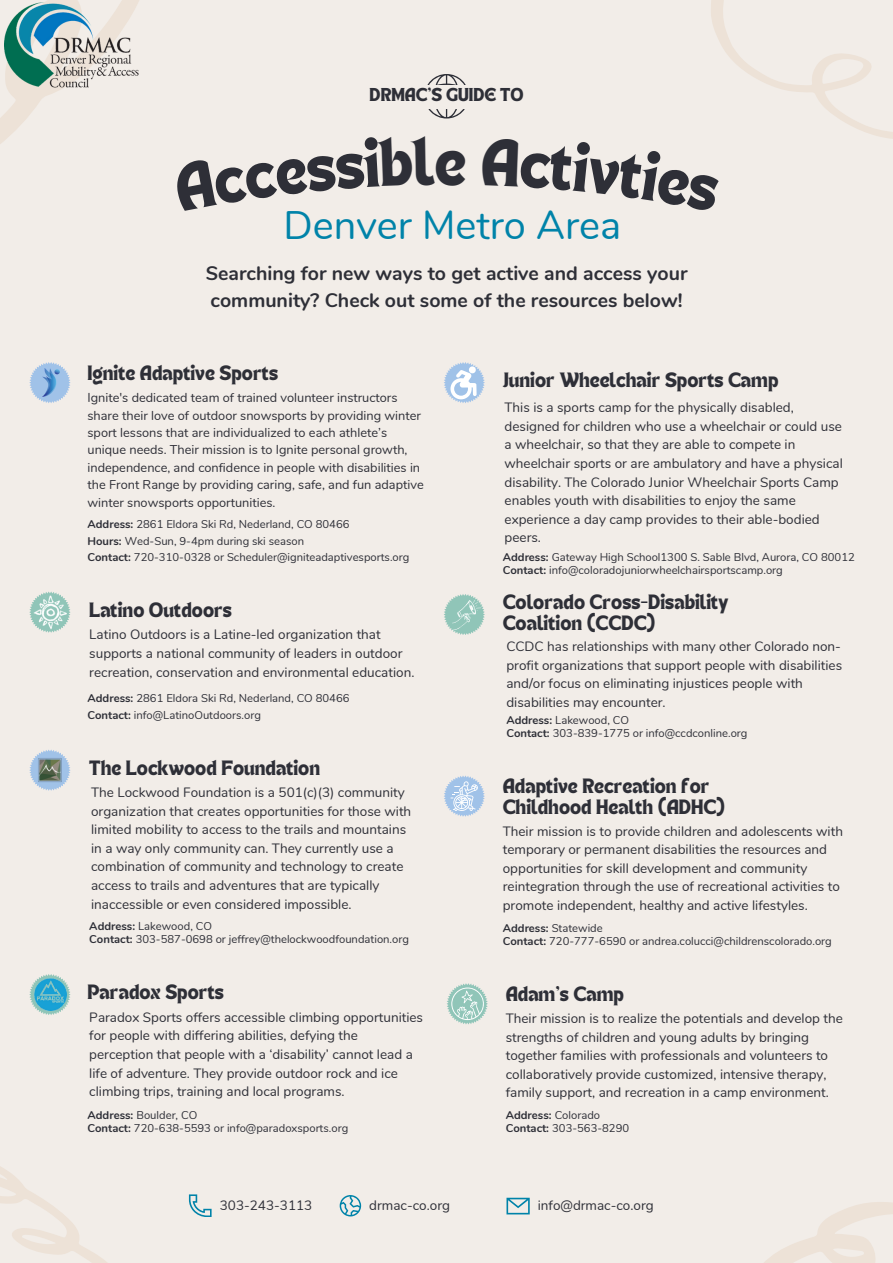
<style>
.page{position:relative;width:893px;height:1263px;background:#f2ede8}
.page>*{position:absolute;margin:0;border:0;box-sizing:border-box;transform-origin:0 0}
.t1{font:48px "TANHEADLINE";color:#2e2f37}
.t2{font:39.75px "Nunito";color:#0083a9}
.t3{font:700 19.5px/27px "Nunito";color:#2e2f37}
.t4{font:15px/20.9px "TANHEADLINE";color:#2e2f37}
.t5{font:13.5px/18.6px "Nunito";color:#2e2f37}
.t6{font:13.5px "TANHEADLINE";color:#2e2f37}
.t7{font:12.75px/17.4px "Nunito";color:#2e2f37}
.t8{font:11.25px "Nunito";color:#2e2f37}
.t9{font:700 11.25px "Nunito";color:#2e2f37}
.s1{font-weight:700}
.s2{font-weight:400}
</style>
<div class="page">
<svg style="left:427px;top:74px;width:39px;height:44px"></svg>
<svg style="left:0;top:1166px;width:107px;height:97px"></svg>
<svg style="left:0;top:0;width:139px;height:144px"></svg>
<svg style="left:764px;top:1202px;width:129px;height:61px"></svg>
<svg style="left:340px;top:1195px;width:21px;height:21px"></svg>
<svg style="left:189px;top:1194px;width:22px;height:23px"></svg>
<svg style="left:506px;top:1198px;width:23px;height:16px"></svg>
<svg style="left:29px;top:362px;width:41px;height:41px"></svg>
<img style="left:42px;top:368px;width:20px;height:29px">
<svg style="left:444px;top:594px;width:41px;height:41px"></svg>
<svg style="left:29px;top:591px;width:41px;height:41px"></svg>
<img style="left:33px;top:594px;width:34px;height:36px">
<svg style="left:29px;top:749px;width:41px;height:41px"></svg>
<img style="left:37px;top:758px;width:27px;height:25px">
<svg style="left:29px;top:974px;width:41px;height:41px"></svg>
<img style="left:34px;top:978px;width:32px;height:32px">
<svg style="left:444px;top:775px;width:41px;height:41px"></svg>
<svg style="left:447px;top:983px;width:41px;height:41px"></svg>
<img style="left:5px;top:2px;width:134px;height:85px">
<svg style="left:444px;top:362px;width:41px;height:41px"></svg>
<div style="left:364px;top:85px;width:165px;height:24px;background:#f2ede8"></div>
<svg style="left:711px;top:0;width:182px;height:139px"></svg>
<h6 class="t6" style="left:369px;top:88px;width:155px">DRMAC’S GUIDE TO</h6>
<p class="t1" style="left:434px;top:135px;width:33px">e</p>
<p class="t2" style="left:283px;top:199px;width:339px">Denver Metro Area</p>
<p class="t3" style="left:206px;top:260px;width:483px">Searching for new ways to get active and access your community? Check out some of the resources below!</p>
<h1 class="t4" style="left:87px;top:364px;width:192px">Ignite Adaptive Sports</h1>
<h4 class="t7" style="left:87px;top:389px;width:338px">Ignite's dedicated team of trained volunteer instructors share their love of outdoor snowsports by providing winter sport lessons that are individualized to each athlete’s unique needs. Their mission is to Ignite personal growth, independence, and confidence in people with disabilities in the Front Range by providing caring, safe, and fun adaptive winter snowsports opportunities.</h4>
<h2 class="t8" style="left:87px;top:517px;width:263px"><span class="s1">Address:</span> 2861 Eldora Ski Rd, Nederland, CO 80466</h2>
<h3 class="t8" style="left:87px;top:533px;width:218px"><span class="s1">Hours:</span> Wed-Sun, 9-4pm during ski season</h3>
<p class="t8" style="left:87px;top:549px;width:323px"><span class="s1">Contact:</span> 720-310-0328 or Scheduler@igniteadaptivesports.org</p>
<p class="t4" style="left:89px;top:601px;width:144px">Latino Outdoors</p>
<p class="t5" style="left:89px;top:626px;width:327px">Latino Outdoors is a Latine-led organization that supports a national community of leaders in outdoor recreation, conservation and environmental education.</p>
<p class="t8" style="left:87px;top:691px;width:263px"><span class="s1">Address:</span> 2861 Eldora Ski Rd, Nederland, CO 80466</p>
<h5 class="t8" style="left:87px;top:707px;width:175px"><span class="s1">Contact:</span> info@LatinoOutdoors.org</h5>
<p class="t4" style="left:89px;top:759px;width:232px">The Lockwood Foundation</p>
<p class="t5" style="left:91px;top:783px;width:322px">The Lockwood Foundation is a 501(c)(3) community organization that creates opportunities for those with limited mobility to access to the trails and mountains in a way only community can. They currently use a combination of community and technology to create access to trails and adventures that are typically inaccessible or even considered impossible.</p>
<p class="t8" style="left:89px;top:918px;width:124px"><span class="s1">Address:</span> Lakewood, CO</p>
<p class="t8" style="left:89px;top:932px;width:321px"><span class="s1">Contact:</span> 303-587-0698 or jeffrey@thelockwoodfoundation.org</p>
<h5 class="t4" style="left:87px;top:983px;width:138px">Paradox Sports</h5>
<p class="t5" style="left:89px;top:1008px;width:335px">Paradox Sports offers accessible climbing opportunities for people with differing abilities, defying the perception that people with a ‘disability’ cannot lead a life of adventure. They provide outdoor rock and ice climbing trips, training and local programs.</p>
<p class="t8" style="left:87px;top:1107px;width:111px"><span class="s1">Address:</span> Boulder, CO</p>
<p class="t8" style="left:87px;top:1121px;width:262px"><span class="s1">Contact:</span> 720-638-5593 or info@paradoxsports.org</p>
<p class="t4" style="left:503px;top:372px;width:277px">Junior Wheelchair Sports Camp</p>
<p class="t5" style="left:504px;top:398px;width:340px">This is a sports camp for the physically disabled, designed for children who use a wheelchair or could use a wheelchair, so that they are able to compete in wheelchair sports or are ambulatory and have a physical disability. The Colorado Junior Wheelchair Sports Camp enables youth with disabilities to enjoy the same experience a day camp provides to their able-bodied peers.</p>
<p class="t8" style="left:503px;top:549px;width:353px"><span class="s1">Address:</span> Gateway High School1300 S. Sable Blvd, Aurora, CO 80012</p>
<p class="t8" style="left:503px;top:563px;width:281px"><span class="s1">Contact:</span> info@coloradojuniorwheelchairsportscamp.org</p>
<p class="t4" style="left:503px;top:593px;width:227px">Colorado Cross-Disability<br>Coalition (CCDC)</p>
<h5 class="t5" style="left:506px;top:637px;width:337px">CCDC has relationships with many other Colorado non&shy;profit organizations that support people with disabilities and/or focus on eliminating injustices people with disabilities may encounter.</h5>
<h6 class="t8" style="left:506px;top:712px;width:124px"><span class="s1">Address:</span> Lakewood, CO</h6>
<p class="t8" style="left:506px;top:726px;width:243px"><span class="s1">Contact:</span> 303-839-1775 or info@ccdconline.org</p>
<p class="t4" style="left:503px;top:777px;width:224px">Adaptive Recreation for<br>Childhood Health (ADHC)</p>
<h5 class="t5" style="left:503px;top:822px;width:342px">Their mission is to provide children and adolescents with temporary or permanent disabilities the resources and opportunities for skill development and community reintegration through the use of recreational activities to promote independent, healthy and active lifestyles.</h5>
<h5 class="t8" style="left:503px;top:920px;width:101px"><span class="s1">Address:</span> Statewide</h5>
<p class="t8" style="left:503px;top:934px;width:330px"><span class="s1">Contact:</span> 720-777-6590 or andrea.colucci@childrenscolorado.org</p>
<p class="t4" style="left:506px;top:985px;width:120px">Adam’s Camp</p>
<p class="t5" style="left:506px;top:1009px;width:339px">Their mission is to realize the potentials and develop the strengths of children and young adults by bringing together families with professionals and volunteers to collaboratively provide customized, intensive therapy, family support, and recreation in a camp environment.</p>
<p class="t9" style="left:506px;top:1107px;width:96px">Address: <span class="s2">Colorado</span></p>
<h5 class="t8" style="left:506px;top:1121px;width:125px"><span class="s1">Contact:</span> 303-563-8290</h5>
<p class="t5" style="left:220px;top:1196px;width:94px">303-243-3113</p>
<p class="t5" style="left:369px;top:1196px;width:82px">drmac-co.org</p>
<p class="t5" style="left:538px;top:1196px;width:117px">info@drmac-co.org</p>
</div>
